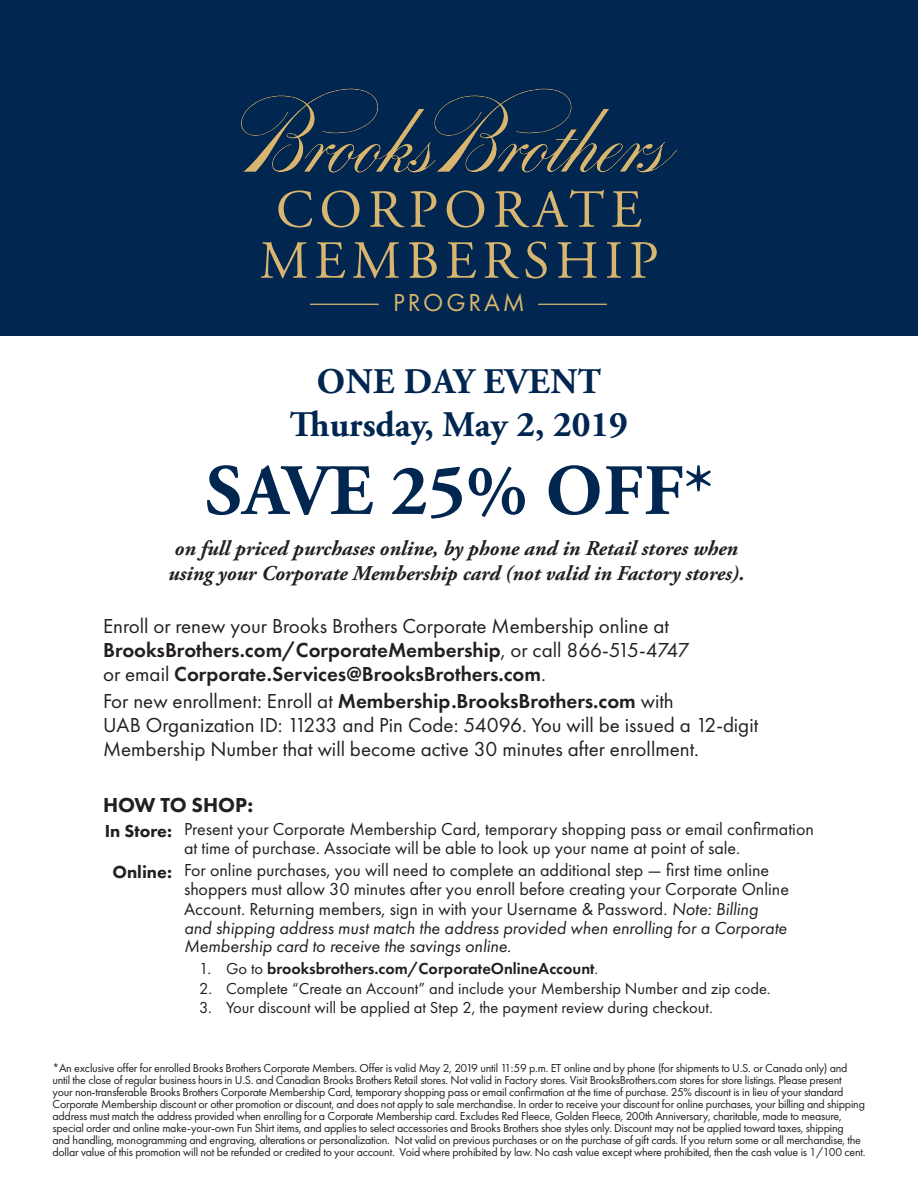
<style>
.page{position:relative;width:918px;height:1188px;background:#fff}
.page>*{position:absolute;margin:0;border:0;box-sizing:border-box;transform-origin:0 0}
.t1{font:700 72px "Adobe Garamond Pro";letter-spacing:.015em;color:#012650}
.t2{font:53.55px/51px "Adobe Garamond Pro";letter-spacing:.115em;color:#d9b670;text-align:center}
.t3{font:700 36px/43.2px "Adobe Garamond Pro";color:#012650;text-align:center}
.t4{font:25.5px "Futura PT";letter-spacing:.11em;color:#d9b670}
.t5{font:21px/24px "Futura PT";color:#231f20}
.t6{font:italic 700 21px/25.2px "Adobe Garamond Pro";color:#231f20;text-align:center}
.t7{font:800 21px "Futura PT";color:#231f20}
.t8{font:18px/19px "Futura PT";color:#231f20}
.t9{font:800 18px "Futura PT";color:#231f20}
.t10{font:16.5px "Futura PT";color:#231f20}
.t11{font:600 16.5px "Futura PT";color:#231f20}
.t12{font:12px/12px "Futura PT";letter-spacing:-.02em;color:#231f20}
.s1{font-weight:600}
.s2{font-style:italic}
.s3{font-weight:400}
</style>
<div class="page">
<div style="left:0;top:0;width:918px;height:335px;background:#012650"></div>
<hr style="left:539px;top:304px;width:68px;height:1px;background:#d9b670">
<hr style="left:310px;top:304px;width:68px;height:1px;background:#d9b670">
<img style="left:241px;top:88px;width:436px;height:85px">
<h2 class="t2" style="left:260px;top:186px;width:400px">CORPORATE<br>MEMBERSHIP</h2>
<h3 class="t4" style="left:393px;top:287px;width:133px">PROGRAM</h3>
<h3 class="t3" style="left:290px;top:360px;width:340px">ONE DAY EVENT<br>Thursday, May 2, 2019</h3>
<h1 class="t1" style="left:205px;top:449px;width:509px">SAVE 25% OFF*</h1>
<h3 class="t6" style="left:168px;top:536px;width:578px">on full priced purchases online, by phone and in Retail stores when using your Corporate Membership card (not valid in Factory stores).</h3>
<h3 class="t5" style="left:103px;top:613px;width:588px">Enroll or renew your Brooks Brothers Corporate Membership online at<br><span class="s1">BrooksBrothers.com/CorporateMembership</span>, or call 866-515-4747 or email <span class="s1">Corporate.Services@BrooksBrothers.com</span>.</h3>
<h3 class="t5" style="left:103px;top:688px;width:657px">For new enrollment: Enroll at <span class="s1">Membership.BrooksBrothers.com</span> with<br>UAB Organization ID: 11233 and Pin Code: 54096. You will be issued a 12-digit<br>Membership Number that will become active 30 minutes after enrollment.</h3>
<h3 class="t7" style="left:103px;top:792px;width:152px">HOW TO SHOP:</h3>
<h3 class="t8" style="left:184px;top:819px;width:631px;line-height:19.5px">Present your Corporate Membership Card, temporary shopping pass or email confirmation at time of purchase. Associate will be able to look up your name at point of sale.</h3>
<p class="t8" style="left:184px;top:860px;width:607px">For online purchases, you will need to complete an additional step — first time online shoppers must allow 30 minutes after you enroll before creating your Corporate Online Account. Returning members, sign in with your Username &amp; Password. <span class="s2">Note: Billing and shipping address must match the address provided when enrolling for a Corporate Membership card to receive the savings online.</span></p>
<h3 class="t9" style="left:105px;top:820px;width:69px">In Store:</h3>
<h3 class="t9" style="left:112px;top:861px;width:61px">Online:</h3>
<h3 class="t11" style="left:199px;top:958px;width:401px"><span class="s3">1. Go to</span> brooksbrothers.com/CorporateOnlineAccount<span class="s3">.</span></h3>
<h3 class="t10" style="left:199px;top:978px;width:573px">2. Complete “Create an Account” and include your Membership Number and zip code.</h3>
<h3 class="t10" style="left:199px;top:998px;width:515px">3. Your discount will be applied at Step 2, the payment review during checkout.</h3>
<p class="t12" style="left:52px;top:1062px;width:815px">*An exclusive offer for enrolled Brooks Brothers Corporate Members. Offer is valid May 2, 2019 until 11:59 p.m. ET online and by phone (for shipments to U.S. or Canada only) and until the close of regular business hours in U.S. and Canadian Brooks Brothers Retail stores. Not valid in Factory stores. Visit BrooksBrothers.com stores for store listings. Please present<br>your non-transferable Brooks Brothers Corporate Membership Card, temporary shopping pass or email confirmation at the time of purchase. 25% discount is in lieu of your standard Corporate Membership discount or other promotion or discount, and does not apply to sale merchandise. In order to receive your discount for online purchases, your billing and shipping address must match the address provided when enrolling for a Corporate Membership card. Excludes Red Fleece, Golden Fleece, 200th Anniversary, charitable, made to measure, special order and online make-your-own Fun Shirt items, and applies to select accessories and Brooks Brothers shoe styles only. Discount may not be applied toward taxes, shipping<br>and handling, monogramming and engraving, alterations or personalization. Not valid on previous purchases or on the purchase of gift cards. If you return some or all merchandise, the dollar value of this promotion will not be refunded or credited to your account. Void where prohibited by law. No cash value except where prohibited, then the cash value is 1/100 cent.</p>
</div>
